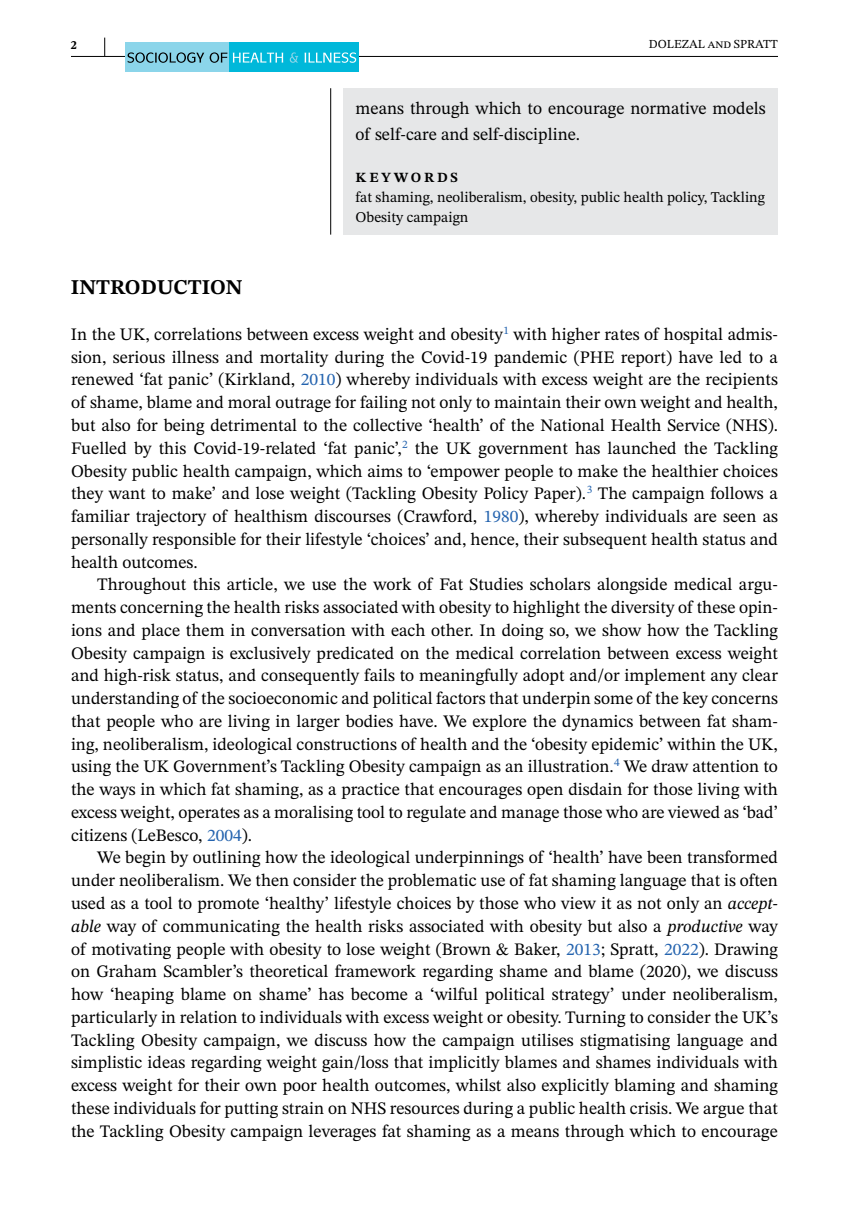
<style>
.page{position:relative;width:849px;height:1221px;background:#fff}
.page>*{position:absolute;margin:0;border:0;box-sizing:border-box;transform-origin:0 0}
.t1{font:700 21px "STIX Two Text";color:#000}
.t2{font:17.5px/22.8px "STIX Two Text";color:#000;text-align:justify}
.t3{font:14.88px/20.1px "STIX Two Text";color:#000}
.t4{font:700 14px "STIX Two Text";letter-spacing:.2em;color:#000}
.t5{font:12.25px "STIX Two Text";color:#000}
.t6{font:700 12.25px "STIX Two Text";color:#000}
.s1{color:#2564af}
.s2{font-style:italic}
</style>
<div class="page">
<hr style="left:71px;top:56px;width:706px;height:1px;background:#000">
<div style="left:125px;top:42px;width:104px;height:30px;background:#8bd5ea"></div>
<div style="left:229px;top:42px;width:130px;height:30px;background:#00b8da"></div>
<svg style="left:127px;top:52px;width:100px;height:11px"></svg>
<svg style="left:233px;top:53px;width:50px;height:10px"></svg>
<svg style="left:289px;top:52px;width:9px;height:11px"></svg>
<svg style="left:304px;top:52px;width:52px;height:11px"></svg>
<svg style="left:104px;top:38px;width:1px;height:18px"></svg>
<div style="left:343px;top:88px;width:434px;height:146px;background:#e6e7e8"></div>
<hr style="left:330px;top:88px;width:1px;height:147px;background:#000">
<p class="t6" style="left:71px;top:36px;width:8px">2</p>
<p class="t5" style="left:648px;top:35px;width:130px">DOLEZAL and SPRATT</p>
<p class="t2" style="left:355px;top:95px;width:411px;line-height:26.2px">means through which to encourage normative models of self-care and self-discipline.</p>
<p class="t4" style="left:355px;top:167px;width:104px">KEYWORDS</p>
<p class="t3" style="left:355px;top:187px;width:411px">fat shaming, neoliberalism, obesity, public health policy, Tackling<br>Obesity campaign</p>
<p class="t1" style="left:71px;top:272px;width:173px">INTRODUCTION</p>
<p class="t2" style="left:71px;top:322px;width:708px">In the UK, correlations between excess weight and obesity<sup>1</sup> with higher rates of hospital admis&shy;sion, serious illness and mortality during the Covid-19 pandemic (PHE report) have led to a renewed ‘fat panic’ (Kirkland, <span class="s1">2010</span>) whereby individuals with excess weight are the recipients of shame, blame and moral outrage for failing not only to maintain their own weight and health, but also for being detrimental to the collective ‘health’ of the National Health Service (NHS).<br>Fuelled by this Covid-19-related ‘fat panic’,<sup>2</sup> the UK government has launched the Tackling Obesity public health campaign, which aims to ‘empower people to make the healthier choices they want to make’ and lose weight (Tackling Obesity Policy Paper).<sup>3</sup> The campaign follows a familiar trajectory of healthism discourses (Crawford, <span class="s1">1980</span>), whereby individuals are seen as personally responsible for their lifestyle ‘choices’ and, hence, their subsequent health status and health outcomes.</p>
<p class="t2" style="left:71px;top:573px;width:708px;text-indent:26px">Throughout this article, we use the work of Fat Studies scholars alongside medical argu&shy;ments concerning the health risks associated with obesity to highlight the diversity of these opin&shy;ions and place them in conversation with each other. In doing so, we show how the Tackling Obesity campaign is exclusively predicated on the medical correlation between excess weight and high-risk status, and consequently fails to meaningfully adopt and/or implement any clear understanding of the socioeconomic and political factors that underpin some of the key concerns that people who are living in larger bodies have. We explore the dynamics between fat sham&shy;ing, neoliberalism, ideological constructions of health and the ‘obesity epidemic’ within the UK, using the UK Government’s Tackling Obesity campaign as an illustration.<sup>4</sup> We draw attention to the ways in which fat shaming, as a practice that encourages open disdain for those living with excess weight, operates as a moralising tool to regulate and manage those who are viewed as ‘bad’ citizens (LeBesco, <span class="s1">2004</span>).</p>
<p class="t2" style="left:71px;top:846px;width:708px;text-indent:26px">We begin by outlining how the ideological underpinnings of ‘health’ have been transformed under neoliberalism. We then consider the problematic use of fat shaming language that is often used as a tool to promote ‘healthy’ lifestyle choices by those who view it as not only an <span class="s2">accept&shy;able</span> way of communicating the health risks associated with obesity but also a <span class="s2">productive</span> way of motivating people with obesity to lose weight (Brown &amp; Baker, <span class="s1">2013</span>; Spratt, <span class="s1">2022</span>). Drawing on Graham Scambler’s theoretical framework regarding shame and blame (2020), we discuss how ‘heaping blame on shame’ has become a ‘wilful political strategy’ under neoliberalism, particularly in relation to individuals with excess weight or obesity. Turning to consider the UK’s Tackling Obesity campaign, we discuss how the campaign utilises stigmatising language and simplistic ideas regarding weight gain/loss that implicitly blames and shames individuals with excess weight for their own poor health outcomes, whilst also explicitly blaming and shaming these individuals for putting strain on NHS resources during a public health crisis. We argue that the Tackling Obesity campaign leverages fat shaming as a means through which to encourage</p>
</div>
